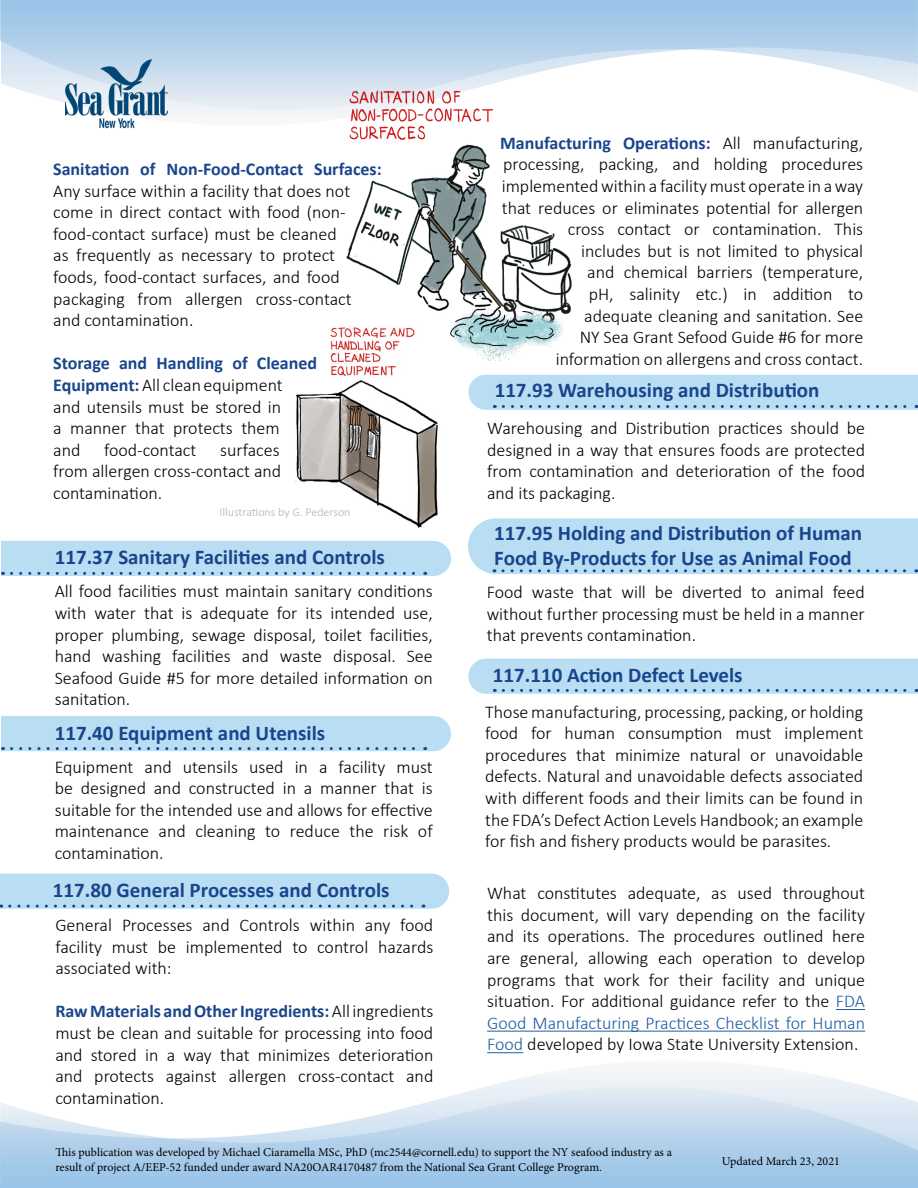
<style>
.page{position:relative;width:918px;height:1188px;background:#fff}
.page>*{position:absolute;margin:0;border:0;box-sizing:border-box;transform-origin:0 0}
.t1{font:700 21px/25.2px "Calibri";color:#19458c}
.t2{font:300 18px/21.6px "Calibri";color:#000;text-align:justify}
.t3{font:700 18px "Calibri";color:#19458c}
.t4{font:12px/14.4px "Minion Pro";color:#000}
.t5{font:300 12px "Calibri";color:#afb1b4}
.s1{font-weight:700;color:#19458c}
.s2{color:#215e9e}
</style>
<div class="page">
<img style="left:2px;top:0;width:916px;height:118px">
<img style="left:65px;top:54px;width:102px;height:75px">
<img style="left:344px;top:75px;width:265px;height:286px">
<svg style="left:468px;top:375px;width:450px;height:35px;background:#b6daf1"></svg>
<div style="left:1px;top:541px;width:450px;height:35px;background:#b9ddf3"></div>
<svg style="left:468px;top:659px;width:450px;height:35px;background:#b6daf1"></svg>
<div style="left:1px;top:716px;width:450px;height:35px;background:#b9ddf3"></div>
<svg style="left:0;top:874px;width:449px;height:35px;background:#b6daf1"></svg>
<svg style="left:836px;top:1009px;width:29px;height:1px"></svg>
<hr style="left:487px;top:1031px;width:378px;height:1px;background:#215e9e">
<hr style="left:487px;top:1052px;width:36px;height:1px;background:#215e9e">
<div style="left:468px;top:518px;width:450px;height:56px;background:#b9ddf3"></div>
<img style="left:295px;top:314px;width:151px;height:213px">
<p class="t3" style="left:53px;top:156px;width:330px">Sanitation of Non-Food-Contact Surfaces:</p>
<p class="t2" style="left:53px;top:180px;width:300px;text-align:left">Any surface within a facility that does not come in direct contact with food (non&shy;food-contact surface) must be cleaned as frequently as necessary to protect foods, food-contact surfaces, and food packaging from allergen cross-contact and contamination.</p>
<p class="t2" style="left:53px;top:352px;width:266px;text-align:left"><span class="s1">Storage and Handling of Cleaned<br>Equipment:</span> All clean equipment<br>and utensils must be stored in<br>a manner that protects them<br>and</p>
<p class="t2" style="left:53px;top:439px;width:230px;text-indent:167px">surfaces from allergen cross-contact and contamination.</p>
<p class="t2" style="left:104px;top:439px;width:94px">food-contact</p>
<p class="t5" style="left:220px;top:505px;width:132px">Illustrations by G. Pederson</p>
<p class="t1" style="left:55px;top:545px;width:332px">117.37 Sanitary Facilities and Controls</p>
<p class="t2" style="left:55px;top:580px;width:380px">All food facilities must maintain sanitary conditions with water that is adequate for its intended use, proper plumbing, sewage disposal, toilet facilities, hand washing facilities and waste disposal. See Seafood Guide #5 for more detailed information on sanitation.</p>
<p class="t1" style="left:55px;top:720px;width:272px">117.40 Equipment and Utensils</p>
<p class="t2" style="left:55px;top:756px;width:380px">Equipment and utensils used in a facility must be designed and constructed in a manner that is suitable for the intended use and allows for effective maintenance and cleaning to reduce the risk of contamination.</p>
<p class="t1" style="left:53px;top:877px;width:338px">117.80 General Processes and Controls</p>
<p class="t2" style="left:55px;top:914px;width:380px">General Processes and Controls within any food facility must be implemented to control hazards associated with:</p>
<p class="t2" style="left:55px;top:1000px;width:380px"><span class="s1">Raw Materials and Other Ingredients:</span> All ingredients must be clean and suitable for processing into food and stored in a way that minimizes deterioration and protects against allergen cross-contact and contamination.</p>
<p class="t2" style="left:500px;top:132px;width:365px;text-align:right"><span class="s1">Manufacturing Operations:</span> All manufacturing, processing, packing, and holding procedures implemented within a facility must operate in a way that reduces or eliminates potential for allergen cross contact or contamination. This<br>includes but is not limited to physical<br>and chemical barriers (temperature,<br>pH, salinity etc.) in addition to<br>adequate cleaning and sanitation. See<br>NY Sea Grant Sefood Guide #6 for more information on allergens and cross contact.</p>
<p class="t1" style="left:495px;top:377px;width:326px">117.93 Warehousing and Distribution</p>
<p class="t2" style="left:487px;top:417px;width:380px">Warehousing and Distribution practices should be designed in a way that ensures foods are protected from contamination and deterioration of the food and its packaging.</p>
<p class="t1" style="left:494px;top:520px;width:369px">117.95 Holding and Distribution of Human<br>Food By-Products for Use as Animal Food</p>
<p class="t2" style="left:487px;top:581px;width:380px">Food waste that will be diverted to animal feed without further processing must be held in a manner that prevents contamination.</p>
<p class="t1" style="left:493px;top:662px;width:251px">117.110 Action Defect Levels</p>
<p class="t2" style="left:485px;top:701px;width:380px">Those manufacturing, processing, packing, or holding food for human consumption must implement procedures that minimize natural or unavoidable defects. Natural and unavoidable defects associated with different foods and their limits can be found in the FDA’s Defect Action Levels Handbook; an example for fish and fishery products would be parasites.</p>
<p class="t2" style="left:487px;top:882px;width:380px">What constitutes adequate, as used throughout this document, will vary depending on the facility and its operations. The procedures outlined here are general, allowing each operation to develop programs that work for their facility and unique situation. For additional guidance refer to the <span class="s2">FDA Good Manufacturing Practices Checklist for Human Food</span> developed by Iowa State University Extension.</p>
<p class="t4" style="left:55px;top:1145px;width:618px">This publication was developed by Michael Ciaramella MSc, PhD (mc2544@cornell.edu) to support the NY seafood industry as a result of project A/EEP-52 funded under award NA20OAR4170487 from the National Sea Grant College Program.</p>
<p class="t4" style="left:722px;top:1154px;width:120px">Updated March 23, 2021</p>
</div>
